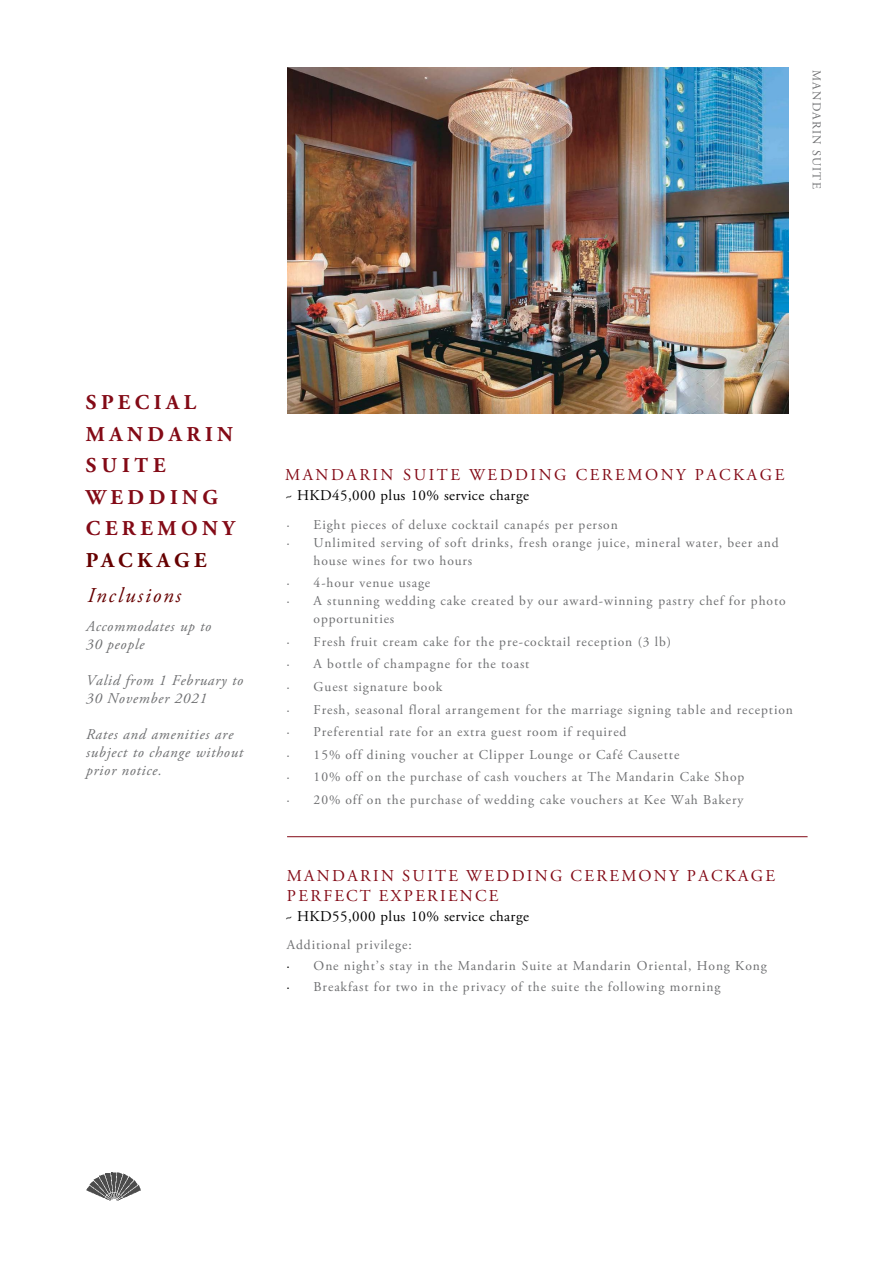
<style>
.page{position:relative;width:893px;height:1264px;background:#fff}
.page>*{position:absolute;margin:0;border:0;box-sizing:border-box;transform-origin:0 0}
.t1{font:700 21px "Adobe Garamond Pro";letter-spacing:.215em;color:#830a16}
.t2{font:italic 21px "Adobe Garamond Pro";letter-spacing:.095em;color:#600}
.t3{font:700 21px "Adobe Garamond Pro";letter-spacing:.2em;color:#600}
.t4{font:16.5px "Adobe Garamond Pro";letter-spacing:.145em;color:#830a16}
.t5{font:italic 15px "Adobe Garamond Pro";letter-spacing:.05em;color:#6e6f71}
.t6{font:15px "Adobe Garamond Pro";letter-spacing:.025em;color:#000}
.t7{font:13.5px/18px "Adobe Garamond Pro";letter-spacing:.065em;color:#6e6f71}
.t8{font:12px "Adobe Garamond Pro";letter-spacing:.1em;color:#6e6f71}
.s1{color:#000}
</style>
<div class="page">
<img style="left:86px;top:1172px;width:54px;height:28px">
<hr style="left:287px;top:836px;width:520px;height:1px;background:#830a16">
<img style="left:287px;top:67px;width:501px;height:347px">
<p class="t8" style="left:823px;top:70px;width:120px;rotate:90deg">MANDARIN SUITE</p>
<p class="t1" style="left:86px;top:390px;width:112px">SPECIAL</p>
<p class="t1" style="left:86px;top:421px;width:148px">MANDARIN</p>
<p class="t1" style="left:86px;top:453px;width:81px">S U I T E</p>
<p class="t1" style="left:86px;top:484px;width:134px">WEDDING</p>
<p class="t1" style="left:86px;top:516px;width:150px">CEREMONY</p>
<p class="t3" style="left:86px;top:547px;width:122px">PACKAGE</p>
<p class="t2" style="left:87px;top:582px;width:95px">Inclusions</p>
<p class="t5" style="left:86px;top:617px;width:127px">Accommodates up to</p>
<p class="t5" style="left:86px;top:635px;width:60px">30 people</p>
<p class="t5" style="left:86px;top:671px;width:159px">Valid from 1 February to</p>
<p class="t5" style="left:86px;top:689px;width:122px">30 November 2021</p>
<p class="t5" style="left:86px;top:725px;width:148px">Rates and amenities are</p>
<p class="t5" style="left:86px;top:743px;width:158px">subject to change without</p>
<p class="t5" style="left:86px;top:761px;width:77px">prior notice.</p>
<p class="t4" style="left:285px;top:465px;width:500px">MANDARIN SUITE WEDDING CEREMONY PACKAGE</p>
<p class="t6" style="left:285px;top:485px;width:245px">~ HKD45,000 plus 10% service charge</p>
<p class="t7" style="left:286px;top:516px;width:332px">· Eight pieces of deluxe cocktail canapés per person</p>
<p class="t7" style="left:313px;top:534px;width:466px;text-indent:-27px">· Unlimited serving of soft drinks, fresh orange juice, mineral water, beer and house wines for two hours</p>
<p class="t7" style="left:286px;top:574px;width:145px">· 4-hour venue usage</p>
<p class="t7" style="left:313px;top:592px;width:473px;text-indent:-27px">· A stunning wedding cake created by our award-winning pastry chef for photo opportunities</p>
<p class="t7" style="left:286px;top:633px;width:386px">· Fresh fruit cream cake for the pre-cocktail reception (3 lb)</p>
<p class="t7" style="left:286px;top:655px;width:244px">· A bottle of champagne for the toast</p>
<p class="t7" style="left:286px;top:678px;width:157px">· Guest signature book</p>
<p class="t7" style="left:286px;top:700px;width:507px">· Fresh, seasonal floral arrangement for the marriage signing table and reception</p>
<p class="t7" style="left:286px;top:723px;width:341px">· Preferential rate for an extra guest room if required</p>
<p class="t7" style="left:286px;top:745px;width:394px">· 15% off dining voucher at Clipper Lounge or Café Causette</p>
<p class="t7" style="left:286px;top:768px;width:459px">· 10% off on the purchase of cash vouchers at The Mandarin Cake Shop</p>
<p class="t7" style="left:286px;top:790px;width:458px">· 20% off on the purchase of wedding cake vouchers at Kee Wah Bakery</p>
<p class="t4" style="left:287px;top:866px;width:489px">MANDARIN SUITE WEDDING CEREMONY PACKAGE</p>
<p class="t4" style="left:287px;top:885px;width:213px">PERFECT EXPERIENCE</p>
<p class="t7" style="left:287px;top:936px;width:126px">Additional privilege:</p>
<p class="t6" style="left:285px;top:906px;width:245px">~ HKD55,000 plus 10% service charge</p>
<p class="t7" style="left:286px;top:957px;width:481px"><span class="s1">·</span> One night’s stay in the Mandarin Suite at Mandarin Oriental, Hong Kong</p>
<p class="t7" style="left:286px;top:977px;width:435px"><span class="s1">·</span> Breakfast for two in the privacy of the suite the following morning</p>
</div>
